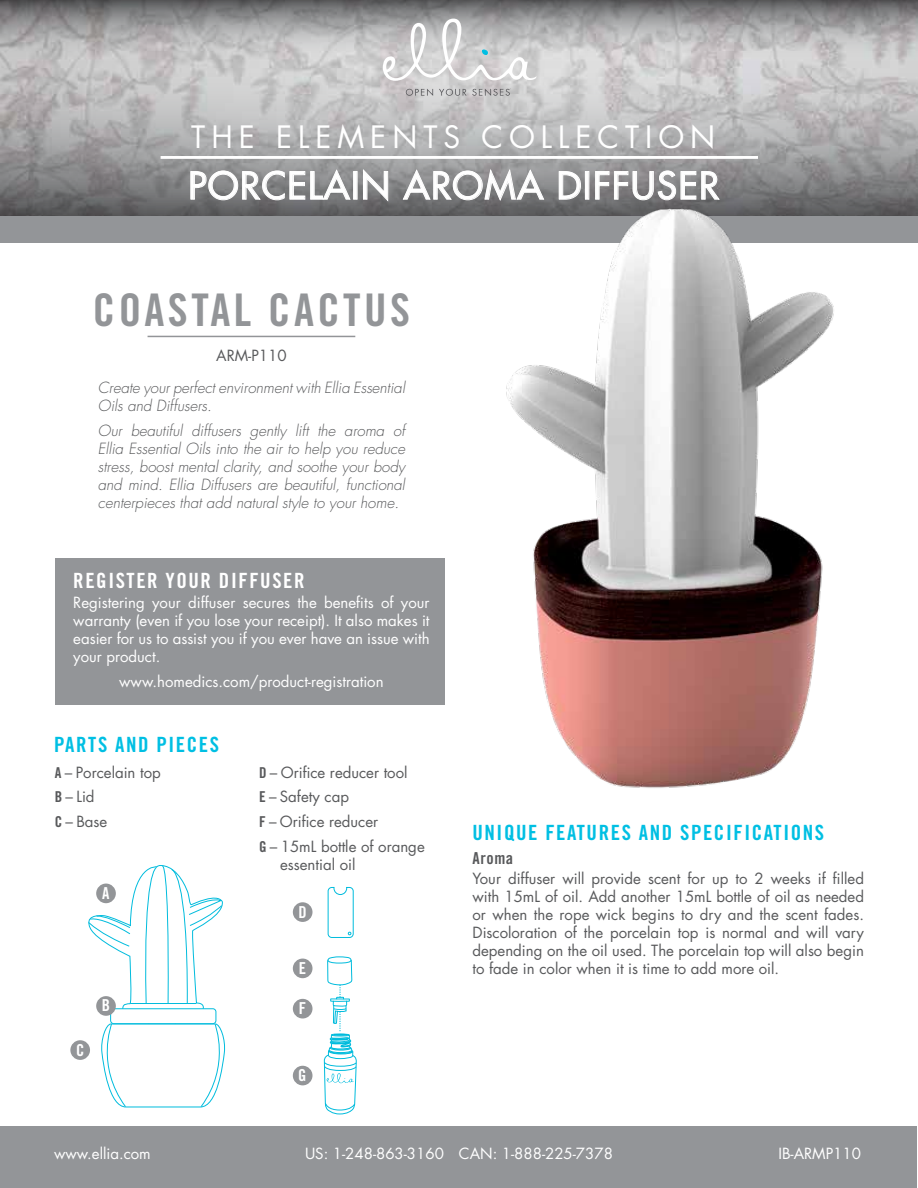
<style>
.page{position:relative;width:918px;height:1188px;background:#fff}
.page>*{position:absolute;margin:0;border:0;box-sizing:border-box;transform-origin:0 0}
.t1{font:45px "Trade Gothic Bold Cond Twenty";letter-spacing:.075em;color:#939598}
.t2{font:36.75px "Futura LT";letter-spacing:.045em;color:#fff}
.t3{font:30px "Futura LT";letter-spacing:.2em;color:#fff}
.t4{font:21px "Trade Gothic Bold Cond Twenty";letter-spacing:.075em;color:#00bfe3}
.t5{font:21px "Trade Gothic Bold Cond Twenty";letter-spacing:.075em;color:#fff}
.t6{font:16.5px "Trade Gothic Bold Cond Twenty";color:#fff}
.t7{font:16.5px "Trade Gothic Bold Cond Twenty";letter-spacing:.035em;color:#58595b}
.t8{font:15px/18px "Futura LT";color:#58595b}
.t9{font:italic 300 15px/18px "Futura LT";color:#58595b}
.t10{font:15px/18px "Futura LT";color:#fff;text-align:justify}
.s1{font-family:"Trade Gothic Bold Cond Twenty"}
</style>
<div class="page">
<div style="left:1px;top:1127px;width:916px;height:61px;background:#939598"></div>
<div style="left:55px;top:558px;width:390px;height:146px;background:#939598"></div>
<div style="left:0;top:216px;width:918px;height:27px;background:#939598"></div>
<hr style="left:148px;top:336px;width:207px;height:1px;background:#939598">
<div style="left:293px;top:902px;width:19px;height:20px;background:#939598;border-radius:50%"></div>
<div style="left:293px;top:959px;width:19px;height:19px;background:#939598;border-radius:50%"></div>
<div style="left:293px;top:999px;width:19px;height:20px;background:#939598;border-radius:50%"></div>
<div style="left:293px;top:1066px;width:19px;height:19px;background:#939598;border-radius:50%"></div>
<div style="left:70px;top:1040px;width:20px;height:20px;background:#939598;border-radius:50%"></div>
<svg style="left:0;top:0;width:918px;height:216px;background:#a9a9aa"></svg>
<svg style="left:191px;top:170px;width:159px;height:30px;background:#98999a"></svg>
<div style="left:353px;top:171px;width:4px;height:28px;border:1px solid #fff"></div>
<svg style="left:363px;top:169px;width:25px;height:32px"></svg>
<svg style="left:403px;top:169px;width:95px;height:32px;background:#989899"></svg>
<hr style="left:161px;top:156px;width:597px;height:3px;background:#fff">
<svg style="left:406px;top:89px;width:27px;height:7px"></svg>
<svg style="left:383px;top:19px;width:154px;height:62px;background:#ccc"></svg>
<svg style="left:439px;top:89px;width:72px;height:7px"></svg>
<svg style="left:84px;top:865px;width:142px;height:243px"></svg>
<div style="left:111px;top:1009px;width:105px;height:15px;background:#fff;border-radius:3px"></div>
<div style="left:110px;top:1008px;width:106px;height:16px;border:1px solid #00bcdd;border-radius:3px"></div>
<div style="left:96px;top:884px;width:20px;height:19px;background:#939598;border-radius:50%"></div>
<div style="left:96px;top:996px;width:20px;height:20px;background:#939598;border-radius:50%"></div>
<img style="left:498px;top:142px;width:357px;height:646px">
<svg style="left:327px;top:887px;width:27px;height:51px"></svg>
<svg style="left:324px;top:956px;width:33px;height:159px"></svg>
<h3 class="t3" style="left:191px;top:118px;width:526px">THE ELEMENTS COLLECTION</h3>
<h2 class="t2" style="left:188px;top:162px;width:532px">PORCELAIN AROMA DIFFUSER</h2>
<h1 class="t1" style="left:93px;top:282px;width:319px">COASTAL CACTUS</h1>
<p class="t8" style="left:216px;top:346px;width:72px">ARM-P110</p>
<p class="t9" style="left:98px;top:379px;width:309px">Create your perfect environment with Ellia Essential<br>Oils and Diffusers.</p>
<p class="t9" style="left:98px;top:422px;width:309px;text-align:justify">Our beautiful diffusers gently lift the aroma of Ellia Essential Oils into the air to help you reduce stress, boost mental clarity, and soothe your body and mind. Ellia Diffusers are beautiful, functional centerpieces that add natural style to your home.</p>
<h3 class="t5" style="left:73px;top:568px;width:233px">REGISTER YOUR DIFFUSER</h3>
<p class="t10" style="left:73px;top:594px;width:358px">Registering your diffuser secures the benefits of your warranty (even if you lose your receipt). It also makes it easier for us to assist you if you ever have an issue with your product.</p>
<p class="t10" style="left:119px;top:672px;width:266px">www.homedics.com/product-registration</p>
<h3 class="t4" style="left:54px;top:732px;width:167px">PARTS AND PIECES</h3>
<p class="t8" style="left:55px;top:760px;width:108px;line-height:24.8px"><span class="s1">A –</span> Porcelain top<br><span class="s1">B –</span> Lid<br><span class="s1">C –</span> Base</p>
<p class="t8" style="left:259px;top:760px;width:167px;line-height:24.8px"><span class="s1">D –</span> Orifice reducer tool<br><span class="s1">E –</span> Safety cap<br><span class="s1">F –</span> Orifice reducer<br><span class="s1">G –</span> 15mL bottle of orange</p>
<p class="t8" style="left:280px;top:856px;width:77px">essential oil</p>
<p class="t6" style="left:299px;top:902px;width:10px">D</p>
<p class="t6" style="left:102px;top:883px;width:9px">A</p>
<p class="t6" style="left:76px;top:1040px;width:10px">C</p>
<p class="t6" style="left:102px;top:995px;width:10px">B</p>
<p class="t6" style="left:299px;top:958px;width:9px">E</p>
<p class="t6" style="left:299px;top:998px;width:9px">F</p>
<p class="t6" style="left:298px;top:1065px;width:10px">G</p>
<h3 class="t4" style="left:472px;top:820px;width:353px">UNIQUE FEATURES AND SPECIFICATIONS</h3>
<p class="t7" style="left:472px;top:848px;width:42px">Aroma</p>
<p class="t8" style="left:472px;top:870px;width:393px;text-align:justify">Your diffuser will provide scent for up to 2 weeks if filled with 15mL of oil. Add another 15mL bottle of oil as needed or when the rope wick begins to dry and the scent fades.<br>Discoloration of the porcelain top is normal and will vary depending on the oil used. The porcelain top will also begin to fade in color when it is time to add more oil.</p>
<p class="t10" style="left:54px;top:1145px;width:98px">www.ellia.com</p>
<p class="t10" style="left:305px;top:1145px;width:309px">US: 1-248-863-3160 CAN: 1-888-225-7378</p>
<p class="t10" style="left:778px;top:1145px;width:84px">IB-ARMP110</p>
</div>
